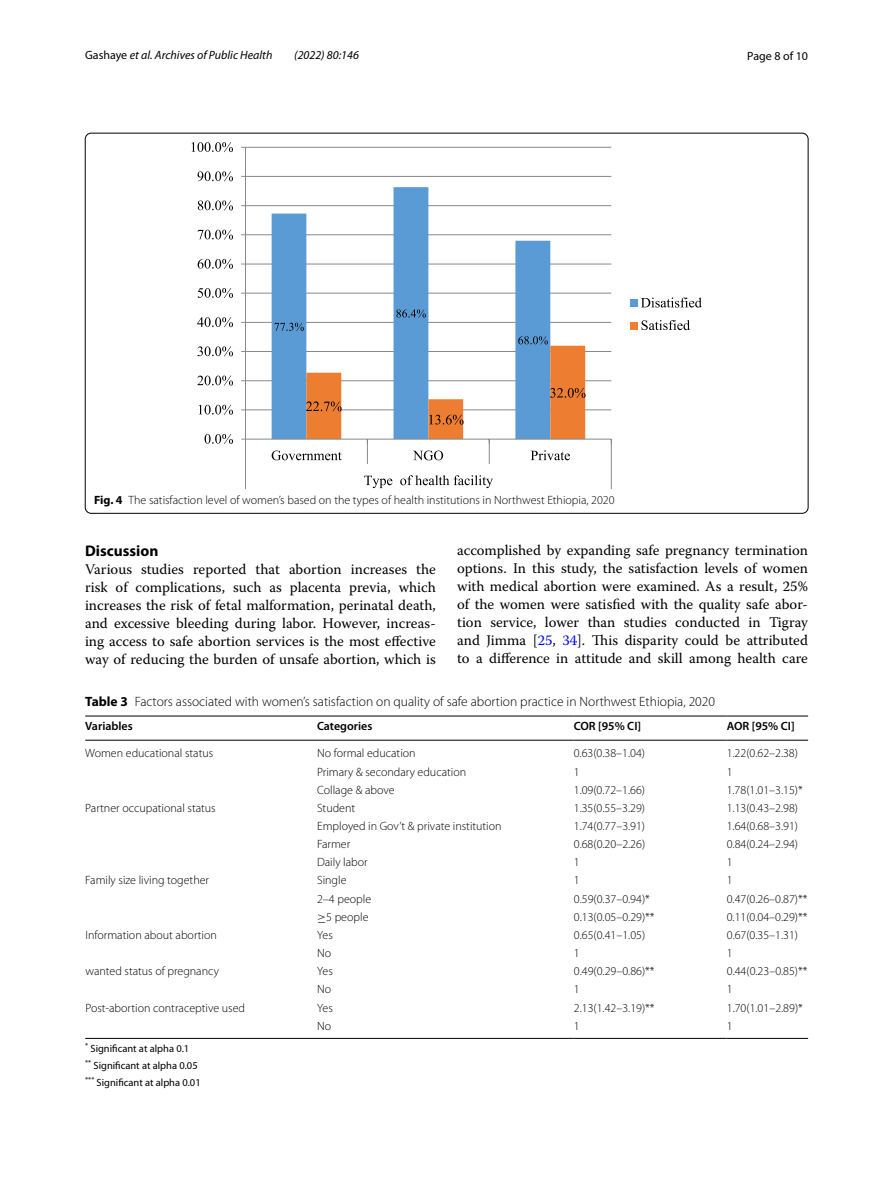
<style>
.page{position:relative;width:893px;height:1187px;background:#fff}
.page>*{position:absolute;margin:0;border:0;box-sizing:border-box;transform-origin:0 0}
.t1{font:700 15.45px "Myriad Pro";color:#000}
.t2{font:14.7px/18px "Warnock Pro";color:#000;text-align:justify}
.t3{font:300 13.5px "Myriad Pro";color:#000}
.t4{font:300 12px "Myriad Pro";color:#000}
.t5{font:italic 12px "Myriad Pro";color:#000}
.t6{font:600 12px "Myriad Pro";color:#000}
.t7{font:12px "Myriad Pro";color:#000}
.t8{font:10.5px/17px "Myriad Pro";color:#000}
.s1{font-style:normal}
.s2{font-weight:700}
.s3{color:#00f}
.s4{font-family:"MTSY";font-weight:400}
</style>
<div class="page">
<hr style="left:245px;top:409px;width:366px;height:1px;background:#898989">
<hr style="left:245px;top:380px;width:366px;height:1px;background:#898989">
<hr style="left:245px;top:351px;width:366px;height:1px;background:#898989">
<hr style="left:245px;top:322px;width:366px;height:1px;background:#898989">
<hr style="left:245px;top:293px;width:366px;height:1px;background:#898989">
<hr style="left:245px;top:264px;width:366px;height:1px;background:#898989">
<hr style="left:245px;top:234px;width:366px;height:1px;background:#898989">
<hr style="left:245px;top:205px;width:366px;height:1px;background:#898989">
<hr style="left:245px;top:176px;width:366px;height:1px;background:#898989">
<hr style="left:245px;top:147px;width:366px;height:1px;background:#898989">
<svg style="left:272px;top:187px;width:278px;height:122px"></svg>
<hr style="left:245px;top:147px;width:1px;height:292px;background:#898989">
<hr style="left:245px;top:439px;width:366px;height:1px;background:#898989">
<svg style="left:241px;top:439px;width:5px;height:50px"></svg>
<svg style="left:611px;top:439px;width:1px;height:50px"></svg>
<svg style="left:205px;top:434px;width:28px;height:10px"></svg>
<svg style="left:199px;top:405px;width:34px;height:9px"></svg>
<svg style="left:197px;top:375px;width:36px;height:10px"></svg>
<svg style="left:198px;top:346px;width:35px;height:10px"></svg>
<svg style="left:197px;top:317px;width:36px;height:10px"></svg>
<svg style="left:198px;top:288px;width:35px;height:10px"></svg>
<svg style="left:198px;top:259px;width:35px;height:10px"></svg>
<svg style="left:197px;top:230px;width:36px;height:9px"></svg>
<svg style="left:198px;top:200px;width:35px;height:10px"></svg>
<svg style="left:198px;top:171px;width:35px;height:10px"></svg>
<svg style="left:192px;top:142px;width:41px;height:10px"></svg>
<svg style="left:272px;top:309px;width:314px;height:155px"></svg>
<svg style="left:364px;top:475px;width:129px;height:13px"></svg>
<div style="left:630px;top:299px;width:7px;height:7px;background:#5b9bd5"></div>
<svg style="left:641px;top:297px;width:61px;height:10px"></svg>
<div style="left:630px;top:322px;width:7px;height:7px;background:#ed7d31"></div>
<svg style="left:641px;top:320px;width:49px;height:10px"></svg>
<hr style="left:85px;top:715px;width:232px;height:1px;background:#000">
<hr style="left:85px;top:740px;width:232px;height:1px;background:#000">
<hr style="left:317px;top:715px;width:257px;height:1px;background:#000">
<hr style="left:317px;top:740px;width:257px;height:1px;background:#000">
<hr style="left:574px;top:715px;width:153px;height:1px;background:#000">
<hr style="left:574px;top:740px;width:153px;height:1px;background:#000">
<hr style="left:727px;top:715px;width:81px;height:1px;background:#000">
<hr style="left:727px;top:740px;width:81px;height:1px;background:#000">
<hr style="left:85px;top:1038px;width:232px;height:1px;background:#000">
<hr style="left:317px;top:1038px;width:257px;height:1px;background:#000">
<hr style="left:574px;top:1038px;width:153px;height:1px;background:#000">
<hr style="left:727px;top:1038px;width:81px;height:1px;background:#000">
<p class="t5" style="left:85px;top:48px;width:189px"><span class="s1">Gashaye</span> et al. Archives of Public Health</p>
<p class="t5" style="left:294px;top:48px;width:66px">(2022) 80:146</p>
<p class="t7" style="left:747px;top:48px;width:62px">Page 8 of 10</p>
<p class="t4" style="left:94px;top:493px;width:522px"><span class="s2">Fig. 4</span> The satisfaction level of women’s based on the types of health institutions in Northwest Ethiopia, 2020</p>
<p class="t1" style="left:85px;top:541px;width:75px">Discussion</p>
<p class="t2" style="left:85px;top:560px;width:352px">Various studies reported that abortion increases the risk of complications, such as placenta previa, which increases the risk of fetal malformation, perinatal death, and excessive bleeding during labor. However, increas&shy;ing access to safe abortion services is the most effective way of reducing the burden of unsafe abortion, which is</p>
<p class="t2" style="left:457px;top:541px;width:352px">accomplished by expanding safe pregnancy termination options. In this study, the satisfaction levels of women with medical abortion were examined. As a result, 25% of the women were satisfied with the quality safe abor&shy;tion service, lower than studies conducted in Tigray and Jimma [<span class="s3">25</span>, <span class="s3">34</span>]. This disparity could be attributed to a difference in attitude and skill among health care</p>
<p class="t3" style="left:85px;top:694px;width:631px"><span class="s2">Table 3</span> Factors associated with women’s satisfaction on quality of safe abortion practice in Northwest Ethiopia, 2020</p>
<p class="t6" style="left:85px;top:718px;width:49px">Variables</p>
<p class="t6" style="left:317px;top:718px;width:57px">Categories</p>
<p class="t6" style="left:574px;top:718px;width:69px">COR [95% CI]</p>
<p class="t6" style="left:727px;top:718px;width:70px">AOR [95% CI]</p>
<p class="t4" style="left:85px;top:746px;width:129px">Women educational status</p>
<p class="t4" style="left:317px;top:746px;width:100px">No formal education</p>
<p class="t4" style="left:574px;top:746px;width:73px">0.63(0.38–1.04)</p>
<p class="t4" style="left:727px;top:746px;width:73px">1.22(0.62–2.38)</p>
<p class="t4" style="left:317px;top:764px;width:151px">Primary &amp; secondary education</p>
<p class="t4" style="left:574px;top:764px;width:7px">1</p>
<p class="t4" style="left:727px;top:764px;width:7px">1</p>
<p class="t4" style="left:317px;top:783px;width:79px">Collage &amp; above</p>
<p class="t4" style="left:574px;top:783px;width:73px">1.09(0.72–1.66)</p>
<p class="t4" style="left:727px;top:783px;width:78px">1.78(1.01–3.15)*</p>
<p class="t4" style="left:85px;top:801px;width:132px">Partner occupational status</p>
<p class="t4" style="left:317px;top:801px;width:40px">Student</p>
<p class="t4" style="left:574px;top:801px;width:73px">1.35(0.55–3.29)</p>
<p class="t4" style="left:727px;top:801px;width:73px">1.13(0.43–2.98)</p>
<p class="t4" style="left:317px;top:819px;width:186px">Employed in Gov’t &amp; private institution</p>
<p class="t4" style="left:574px;top:819px;width:73px">1.74(0.77–3.91)</p>
<p class="t4" style="left:727px;top:819px;width:73px">1.64(0.68–3.91)</p>
<p class="t4" style="left:317px;top:837px;width:35px">Farmer</p>
<p class="t4" style="left:574px;top:837px;width:73px">0.68(0.20–2.26)</p>
<p class="t4" style="left:727px;top:837px;width:73px">0.84(0.24–2.94)</p>
<p class="t4" style="left:317px;top:855px;width:52px">Daily labor</p>
<p class="t4" style="left:574px;top:855px;width:7px">1</p>
<p class="t4" style="left:727px;top:855px;width:7px">1</p>
<p class="t4" style="left:85px;top:873px;width:125px">Family size living together</p>
<p class="t4" style="left:317px;top:873px;width:31px">Single</p>
<p class="t4" style="left:574px;top:873px;width:7px">1</p>
<p class="t4" style="left:727px;top:873px;width:7px">1</p>
<p class="t4" style="left:317px;top:891px;width:56px">2–4 people</p>
<p class="t4" style="left:574px;top:891px;width:78px">0.59(0.37–0.94)*</p>
<p class="t4" style="left:727px;top:891px;width:82px">0.47(0.26–0.87)**</p>
<p class="t4" style="left:317px;top:910px;width:53px"><span class="s4">≥</span>5 people</p>
<p class="t4" style="left:574px;top:910px;width:82px">0.13(0.05–0.29)**</p>
<p class="t4" style="left:727px;top:910px;width:82px">0.11(0.04–0.29)**</p>
<p class="t4" style="left:85px;top:928px;width:133px">Information about abortion</p>
<p class="t4" style="left:317px;top:928px;width:17px">Yes</p>
<p class="t4" style="left:574px;top:928px;width:73px">0.65(0.41–1.05)</p>
<p class="t4" style="left:727px;top:928px;width:73px">0.67(0.35–1.31)</p>
<p class="t4" style="left:317px;top:946px;width:16px">No</p>
<p class="t4" style="left:574px;top:946px;width:7px">1</p>
<p class="t4" style="left:727px;top:946px;width:7px">1</p>
<p class="t4" style="left:85px;top:964px;width:135px">wanted status of pregnancy</p>
<p class="t4" style="left:317px;top:964px;width:17px">Yes</p>
<p class="t4" style="left:574px;top:964px;width:82px">0.49(0.29–0.86)**</p>
<p class="t4" style="left:727px;top:964px;width:82px">0.44(0.23–0.85)**</p>
<p class="t4" style="left:317px;top:982px;width:16px">No</p>
<p class="t4" style="left:574px;top:982px;width:7px">1</p>
<p class="t4" style="left:727px;top:982px;width:7px">1</p>
<p class="t4" style="left:85px;top:1000px;width:161px">Post-abortion contraceptive used</p>
<p class="t4" style="left:317px;top:1000px;width:17px">Yes</p>
<p class="t4" style="left:574px;top:1000px;width:82px">2.13(1.42–3.19)**</p>
<p class="t4" style="left:727px;top:1000px;width:78px">1.70(1.01–2.89)*</p>
<p class="t4" style="left:317px;top:1019px;width:16px">No</p>
<p class="t4" style="left:574px;top:1019px;width:7px">1</p>
<p class="t4" style="left:727px;top:1019px;width:7px">1</p>
<p class="t8" style="left:85px;top:1039px;width:117px"><sup>*</sup> Significant at alpha 0.1<br><sup>**</sup> Significant at alpha 0.05 <sup>***</sup> Significant at alpha 0.01</p>
</div>
